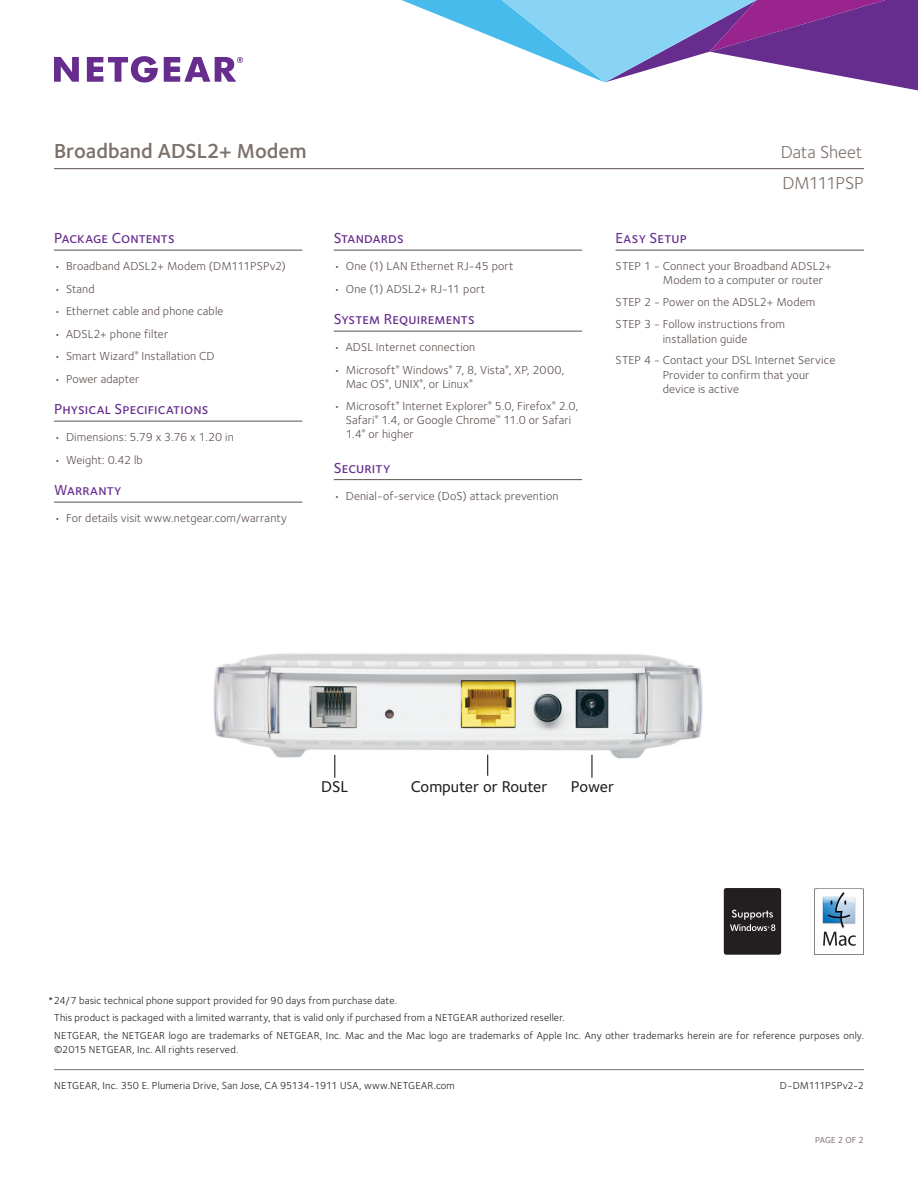
<style>
.page{position:relative;width:918px;height:1188px;background:#fff}
.page>*{position:absolute;margin:0;border:0;box-sizing:border-box;transform-origin:0 0}
.t1{font:600 21px "Foundry Sterling";color:#7d716c}
.t2{font:18px/31.5px "Foundry Sterling";letter-spacing:-.01em;color:#7d716c}
.t3{font:500 16.2px "Foundry Sterling";color:#231f20}
.t4{font:500 15px "Foundry Sterling";letter-spacing:.01em;color:#662d8e}
.t5{font:12px/14.2px "Foundry Sterling";letter-spacing:.015em;color:#5d514e}
.t6{font:10.5px/18px "Foundry Sterling";letter-spacing:.02em;color:#231f20}
.t7{font:10.5px "Foundry Sterling";letter-spacing:-.035em;color:#231f20}
.t8{font:9px "Foundry Sterling";letter-spacing:.02em;color:#5d514e}
</style>
<div class="page">
<svg style="left:401px;top:0;width:517px;height:91px"></svg>
<svg style="left:164px;top:57px;width:79px;height:25px"></svg>
<svg style="left:54px;top:57px;width:25px;height:25px"></svg>
<svg style="left:87px;top:56px;width:71px;height:27px"></svg>
<hr style="left:54px;top:1069px;width:810px;height:1px;background:#7d716c">
<hr style="left:54px;top:168px;width:810px;height:1px;background:#5d514e">
<svg style="left:814px;top:889px;width:50px;height:66px"></svg>
<img style="left:819px;top:890px;width:41px;height:41px">
<div style="left:724px;top:888px;width:57px;height:67px;background:#231f20;border-radius:3px"></div>
<svg style="left:730px;top:910px;width:45px;height:21px"></svg>
<hr style="left:54px;top:250px;width:248px;height:1px;background:#5d514e">
<hr style="left:54px;top:421px;width:248px;height:1px;background:#5d514e">
<hr style="left:54px;top:502px;width:248px;height:1px;background:#5d514e">
<hr style="left:616px;top:250px;width:248px;height:1px;background:#5d514e">
<hr style="left:334px;top:250px;width:248px;height:1px;background:#5d514e">
<hr style="left:334px;top:331px;width:248px;height:1px;background:#5d514e">
<hr style="left:334px;top:479px;width:248px;height:1px;background:#5d514e">
<img style="left:213px;top:653px;width:490px;height:107px">
<svg style="left:487px;top:755px;width:1px;height:20px"></svg>
<svg style="left:334px;top:755px;width:1px;height:22px"></svg>
<hr style="left:591px;top:755px;width:2px;height:22px;background:#231f20">
<h1 class="t1" style="left:54px;top:138px;width:254px">Broadband ADSL2+ Modem</h1>
<h2 class="t2" style="left:781px;top:136px;width:85px">Data Sheet<br>DM111PSP</h2>
<p class="t4" style="left:54px;top:229px;width:122px">Package Contents</p>
<p class="t5" style="left:54px;top:259px;width:233px">• Broadband ADSL2+ Modem (DM111PSPv2)</p>
<p class="t5" style="left:54px;top:281px;width:42px">• Stand</p>
<p class="t5" style="left:54px;top:304px;width:171px">• Ethernet cable and phone cable</p>
<p class="t5" style="left:54px;top:326px;width:116px">• ADSL2+ phone filter</p>
<p class="t5" style="left:54px;top:349px;width:162px">• Smart Wizard<sup>®</sup> Installation CD</p>
<p class="t5" style="left:54px;top:371px;width:87px">• Power adapter</p>
<p class="t4" style="left:54px;top:400px;width:156px">Physical Specifications</p>
<p class="t5" style="left:54px;top:430px;width:181px">• Dimensions: 5.79 x 3.76 x 1.20 in</p>
<p class="t5" style="left:54px;top:452px;width:90px">• Weight: 0.42 lb</p>
<p class="t4" style="left:54px;top:481px;width:69px">Warranty</p>
<p class="t5" style="left:54px;top:511px;width:235px">• For details visit www.netgear.com/warranty</p>
<p class="t4" style="left:334px;top:229px;width:71px">Standards</p>
<p class="t5" style="left:334px;top:259px;width:181px">• One (1) LAN Ethernet RJ-45 port</p>
<p class="t5" style="left:334px;top:281px;width:153px">• One (1) ADSL2+ RJ-11 port</p>
<p class="t4" style="left:334px;top:310px;width:142px">System Requirements</p>
<p class="t5" style="left:334px;top:340px;width:143px">• ADSL Internet connection</p>
<p class="t5" style="left:346px;top:362px;width:220px;text-indent:-12px">• Microsoft<sup>®</sup> Windows<sup>®</sup> 7, 8, Vista<sup>®</sup>, XP, 2000,<br>Mac OS<sup>®</sup>, UNIX<sup>®</sup>, or Linux<sup>®</sup></p>
<p class="t5" style="left:346px;top:398px;width:234px;text-indent:-12px">• Microsoft<sup>®</sup> Internet Explorer<sup>®</sup> 5.0, Firefox<sup>®</sup> 2.0,<br>Safari<sup>®</sup> 1.4, or Google Chrome<sup>™</sup> 11.0 or Safari<br>1.4<sup>®</sup> or higher</p>
<p class="t4" style="left:334px;top:459px;width:58px">Security</p>
<p class="t5" style="left:334px;top:488px;width:226px">• Denial-of-service (DoS) attack prevention</p>
<p class="t4" style="left:616px;top:229px;width:73px">Easy Setup</p>
<p class="t5" style="left:663px;top:259px;width:171px;text-indent:-47px">STEP 1 - Connect your Broadband ADSL2+<br>Modem to a computer or router</p>
<p class="t5" style="left:616px;top:291px;width:201px;line-height:22.5px">STEP 2 - Power on the ADSL2+ Modem<br>STEP 3 - Follow instructions from</p>
<p class="t5" style="left:616px;top:328px;width:221px;line-height:21.8px;text-indent:47px">installation guide<br>STEP 4 - Contact your DSL Internet Service</p>
<p class="t5" style="left:663px;top:368px;width:148px">Provider to confirm that your device is active</p>
<h3 class="t3" style="left:321px;top:777px;width:29px">DSL</h3>
<h3 class="t3" style="left:411px;top:777px;width:138px">Computer or Router</h3>
<h3 class="t3" style="left:571px;top:777px;width:45px">Power</h3>
<p class="t6" style="left:54px;top:991px;width:811px;text-indent:-6px">*24/7 basic technical phone support provided for 90 days from purchase date.<br>This product is packaged with a limited warranty, that is valid only if purchased from a NETGEAR authorized reseller.<br>NETGEAR, the NETGEAR logo are trademarks of NETGEAR, Inc. Mac and the Mac logo are trademarks of Apple Inc. Any other trademarks herein are for reference purposes only.</p>
<p class="t6" style="left:54px;top:1041px;width:186px">©2015 NETGEAR, Inc. All rights reserved.</p>
<p class="t6" style="left:54px;top:1077px;width:402px">NETGEAR, Inc. 350 E. Plumeria Drive, San Jose, CA 95134-1911 USA, www.NETGEAR.com</p>
<p class="t7" style="left:780px;top:1079px;width:86px">D-DM111PSPv2-2</p>
<p class="t8" style="left:815px;top:1135px;width:50px">PAGE 2 OF 2</p>
</div>
